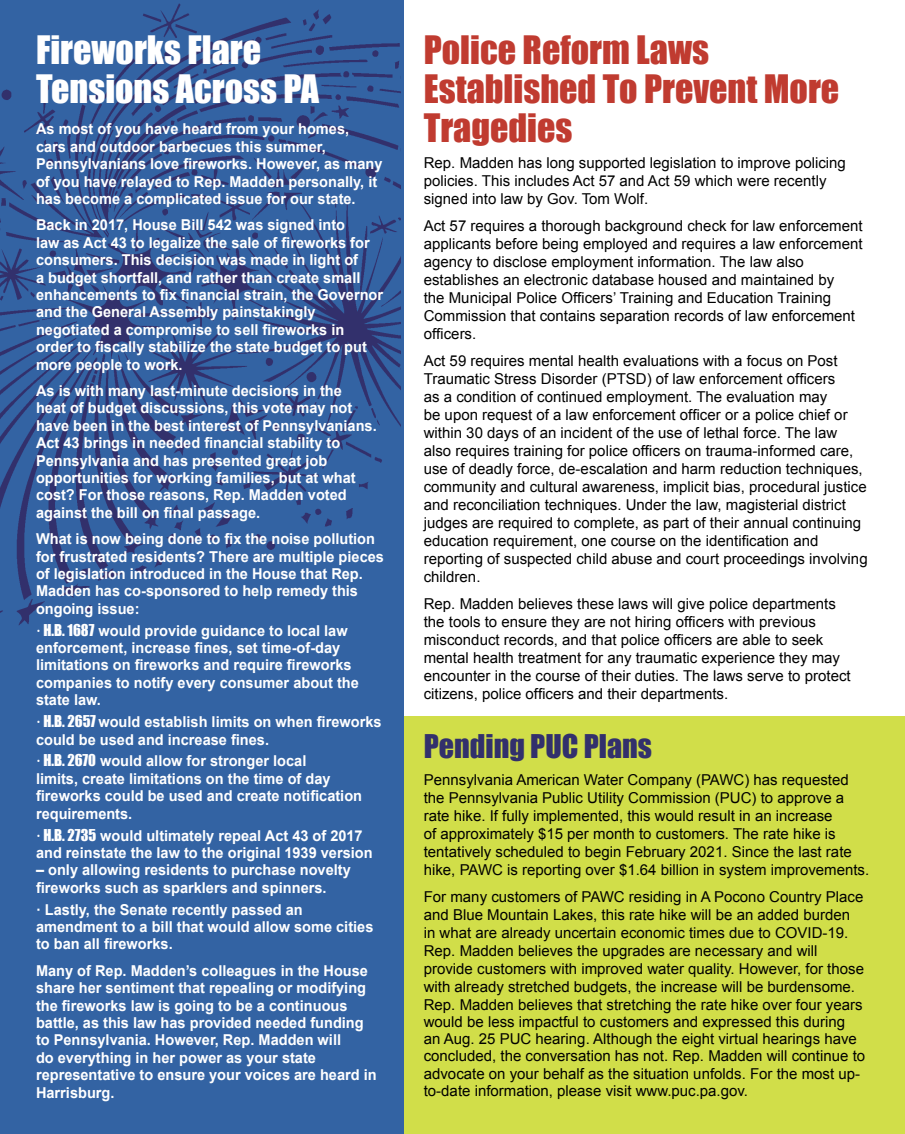
<style>
.page{position:relative;width:905px;height:1134px;background:#fff}
.page>*{position:absolute;margin:0;border:0;box-sizing:border-box;transform-origin:0 0}
.t1{font:36px/39px "Impact";color:#c03b30}
.t2{font:36px/39px "Impact";color:#fff}
.t3{font:30px "Impact";color:#32306c}
.t4{font:15px/18px "Arial";color:#000}
.t5{font:700 15px/17.4px "Arial";color:#fff}
.s1{font-family:"Impact";font-weight:400}
</style>
<div class="page">
<div style="left:400px;top:716px;width:504px;height:418px;background:#d1de49"></div>
<div style="left:0;top:0;width:403px;height:1134px;background:#3363a3"></div>
<img style="left:0;top:4px;width:400px;height:621px">
<h1 class="t2" style="left:36px;top:30px;width:284px">Fireworks Flare<br>Tensions Across PA</h1>
<p class="t5" style="left:36px;top:121px;width:348px">As most of you have heard from your homes, cars and outdoor barbecues this summer, Pennsylvanians love fireworks. However, as many of you have relayed to Rep. Madden personally, it has become a complicated issue for our state.</p>
<p class="t5" style="left:36px;top:217px;width:348px">Back in 2017, House Bill 542 was signed into<br>law as Act 43 to legalize the sale of fireworks for consumers. This decision was made in light of<br>a budget shortfall, and rather than create small enhancements to fix financial strain, the Governor and the General Assembly painstakingly negotiated a compromise to sell fireworks in order to fiscally stabilize the state budget to put more people to work.</p>
<p class="t5" style="left:36px;top:382px;width:342px">As is with many last-minute decisions in the<br>heat of budget discussions, this vote may not have been in the best interest of Pennsylvanians.<br>Act 43 brings in needed financial stability to Pennsylvania and has presented great job opportunities for working families, but at what cost? For those reasons, Rep. Madden voted against the bill on final passage.</p>
<p class="t5" style="left:36px;top:530px;width:349px">What is now being done to fix the noise pollution for frustrated residents? There are multiple pieces of legislation introduced in the House that Rep.<br>Madden has co-sponsored to help remedy this ongoing issue:</p>
<p class="t5" style="left:36px;top:622px;width:324px"><span class="s1">· H.B. 1687</span> would provide guidance to local law enforcement, increase fines, set time-of-day limitations on fireworks and require fireworks companies to notify every consumer about the state law.</p>
<p class="t5" style="left:36px;top:713px;width:347px"><span class="s1">· H.B. 2657</span> would establish limits on when fireworks could be used and increase fines.</p>
<p class="t5" style="left:36px;top:753px;width:327px"><span class="s1">· H.B. 2670</span> would allow for stronger local<br>limits, create limitations on the time of day fireworks could be used and create notification requirements.</p>
<p class="t5" style="left:36px;top:827px;width:338px"><span class="s1">· H.B. 2735</span> would ultimately repeal Act 43 of 2017 and reinstate the law to the original 1939 version</p>
<p class="t5" style="left:36px;top:862px;width:316px">– only allowing residents to purchase novelty fireworks such as sparklers and spinners.</p>
<p class="t5" style="left:36px;top:901px;width:339px">· Lastly, the Senate recently passed an amendment to a bill that would allow some cities to ban all fireworks.</p>
<p class="t5" style="left:36px;top:962px;width:342px">Many of Rep. Madden’s colleagues in the House share her sentiment that repealing or modifying the fireworks law is going to be a continuous battle, as this law has provided needed funding to Pennsylvania. However, Rep. Madden will<br>do everything in her power as your state representative to ensure your voices are heard in Harrisburg.</p>
<h1 class="t1" style="left:423px;top:29px;width:417px">Police Reform Laws<br>Established To Prevent More<br>Tragedies</h1>
<p class="t4" style="left:423px;top:153px;width:423px">Rep. Madden has long supported legislation to improve policing policies. This includes Act 57 and Act 59 which were recently signed into law by Gov. Tom Wolf.</p>
<p class="t4" style="left:423px;top:216px;width:440px">Act 57 requires a thorough background check for law enforcement applicants before being employed and requires a law enforcement agency to disclose employment information. The law also establishes an electronic database housed and maintained by<br>the Municipal Police Officers’ Training and Education Training Commission that contains separation records of law enforcement officers.</p>
<p class="t4" style="left:423px;top:351px;width:445px">Act 59 requires mental health evaluations with a focus on Post Traumatic Stress Disorder (PTSD) of law enforcement officers<br>as a condition of continued employment. The evaluation may<br>be upon request of a law enforcement officer or a police chief or within 30 days of an incident of the use of lethal force. The law also requires training for police officers on trauma-informed care, use of deadly force, de-escalation and harm reduction techniques, community and cultural awareness, implicit bias, procedural justice and reconciliation techniques. Under the law, magisterial district judges are required to complete, as part of their annual continuing education requirement, one course on the identification and reporting of suspected child abuse and court proceedings involving children.</p>
<p class="t4" style="left:423px;top:594px;width:428px">Rep. Madden believes these laws will give police departments the tools to ensure they are not hiring officers with previous misconduct records, and that police officers are able to seek mental health treatment for any traumatic experience they may encounter in the course of their duties. The laws serve to protect citizens, police officers and their departments.</p>
<h2 class="t3" style="left:423px;top:723px;width:230px">Pending PUC Plans</h2>
<p class="t4" style="left:423px;top:770px;width:447px">Pennsylvania American Water Company (PAWC) has requested the Pennsylvania Public Utility Commission (PUC) to approve a rate hike. If fully implemented, this would result in an increase<br>of approximately $15 per month to customers. The rate hike is tentatively scheduled to begin February 2021. Since the last rate hike, PAWC is reporting over $1.64 billion in system improvements.</p>
<p class="t4" style="left:423px;top:887px;width:443px">For many customers of PAWC residing in A Pocono Country Place and Blue Mountain Lakes, this rate hike will be an added burden in what are already uncertain economic times due to COVID-19.<br>Rep. Madden believes the upgrades are necessary and will provide customers with improved water quality. However, for those with already stretched budgets, the increase will be burdensome.<br>Rep. Madden believes that stretching the rate hike over four years would be less impactful to customers and expressed this during an Aug. 25 PUC hearing. Although the eight virtual hearings have concluded, the conversation has not. Rep. Madden will continue to advocate on your behalf as the situation unfolds. For the most up&shy;to-date information, please visit www.puc.pa.gov.</p>
</div>
